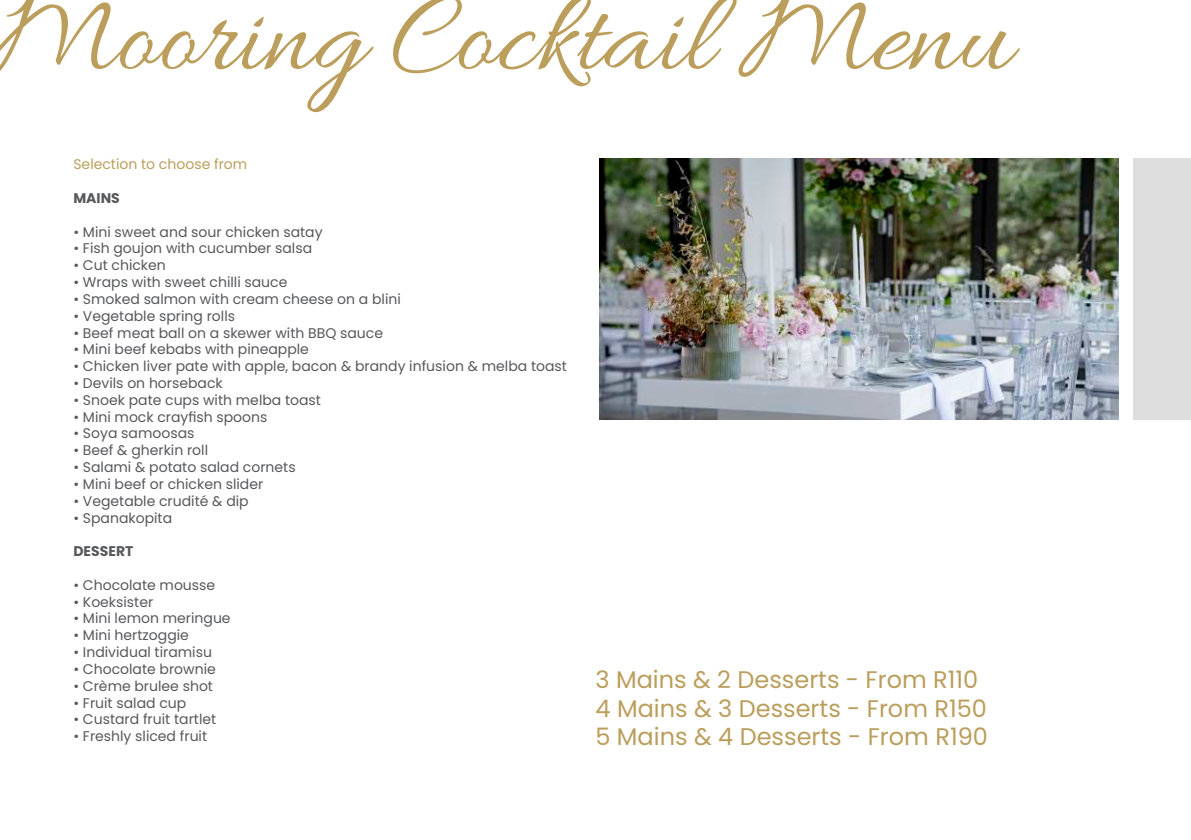
<style>
.page{position:relative;width:1191px;height:840px;background:#fff}
.page>*{position:absolute;margin:0;border:0;box-sizing:border-box;transform-origin:0 0}
.t1{font:120px "Allura";color:#bb9e5c}
.t2{font:24px/28.8px "Poppins";color:#bb9e5c}
.t3{font:14px "Poppins";color:#57585a}
.t4{font:14px "Poppins";color:#bb9e5c}
.t5{font:700 14px "Poppins";color:#57585a}
</style>
<div class="page">
<hr style="left:0;top:158px;width:1px;height:518px;background:#57585a">
<img style="left:599px;top:159px;width:520px;height:261px">
<div style="left:1133px;top:159px;width:58px;height:261px;background:#dedede"></div>
<h1 class="t1" style="left:-16px;top:-30px;width:1029px">Mooring Cocktail Menu</h1>
<p class="t4" style="left:73px;top:156px;width:175px">Selection to choose from</p>
<p class="t5" style="left:73px;top:190px;width:48px">MAINS</p>
<p class="t3" style="left:73px;top:223px;width:251px">• Mini sweet and sour chicken satay</p>
<p class="t3" style="left:73px;top:240px;width:240px">• Fish goujon with cucumber salsa</p>
<p class="t3" style="left:73px;top:257px;width:94px">• Cut chicken</p>
<p class="t3" style="left:73px;top:274px;width:215px">• Wraps with sweet chilli sauce</p>
<p class="t3" style="left:73px;top:291px;width:329px">• Smoked salmon with cream cheese on a blini</p>
<p class="t3" style="left:73px;top:307px;width:163px">• Vegetable spring rolls</p>
<p class="t3" style="left:73px;top:324px;width:311px">• Beef meat ball on a skewer with BBQ sauce</p>
<p class="t3" style="left:73px;top:341px;width:237px">• Mini beef kebabs with pineapple</p>
<p class="t3" style="left:73px;top:358px;width:495px">• Chicken liver pate with apple, bacon &amp; brandy infusion &amp; melba toast</p>
<p class="t3" style="left:73px;top:375px;width:151px">• Devils on horseback</p>
<p class="t3" style="left:73px;top:391px;width:249px">• Snoek pate cups with melba toast</p>
<p class="t3" style="left:73px;top:408px;width:195px">• Mini mock crayfish spoons</p>
<p class="t3" style="left:73px;top:425px;width:122px">• Soya samoosas</p>
<p class="t3" style="left:73px;top:442px;width:136px">• Beef &amp; gherkin roll</p>
<p class="t3" style="left:73px;top:459px;width:224px">• Salami &amp; potato salad cornets</p>
<p class="t3" style="left:73px;top:475px;width:191px">• Mini beef or chicken slider</p>
<p class="t3" style="left:73px;top:492px;width:177px">• Vegetable crudité &amp; dip</p>
<p class="t3" style="left:73px;top:509px;width:100px">• Spanakopita</p>
<p class="t5" style="left:73px;top:543px;width:61px">DESSERT</p>
<p class="t3" style="left:73px;top:576px;width:143px">• Chocolate mousse</p>
<p class="t3" style="left:73px;top:593px;width:81px">• Koeksister</p>
<p class="t3" style="left:73px;top:610px;width:159px">• Mini lemon meringue</p>
<p class="t3" style="left:73px;top:627px;width:117px">• Mini hertzoggie</p>
<p class="t3" style="left:73px;top:643px;width:140px">• Individual tiramisu</p>
<p class="t3" style="left:73px;top:660px;width:144px">• Chocolate brownie</p>
<p class="t3" style="left:73px;top:677px;width:141px">• Crème brulee shot</p>
<p class="t3" style="left:73px;top:694px;width:114px">• Fruit salad cup</p>
<p class="t3" style="left:73px;top:711px;width:144px">• Custard fruit tartlet</p>
<p class="t3" style="left:73px;top:727px;width:135px">• Freshly sliced fruit</p>
<h2 class="t2" style="left:595px;top:664px;width:394px">3 Mains &amp; 2 Desserts - From R110<br>4 Mains &amp; 3 Desserts - From R150<br>5 Mains &amp; 4 Desserts - From R190</h2>
</div>
